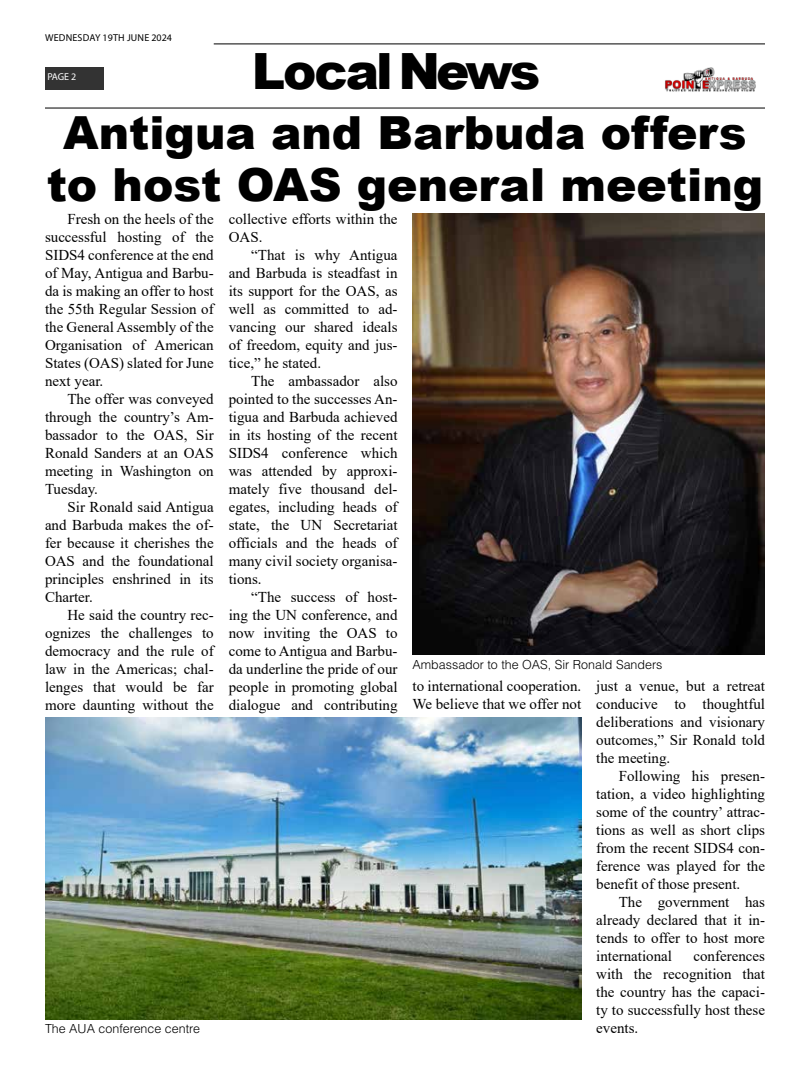
<style>
.page{position:relative;width:810px;height:1080px;background:#fff}
.page>*{position:absolute;margin:0;border:0;box-sizing:border-box;transform-origin:0 0}
.t1{font:900 50px "Arial";letter-spacing:-.06em;color:#000}
.t2{font:900 45.62px/52.5px "Arial";color:#000;text-align:center}
.t3{font:15px/18px "Times New Roman";color:#000;text-align:justify}
.t4{font:300 12.5px "Helvetica LT Std";color:#000}
.t5{font:10px "Myriad Pro";letter-spacing:.02em;color:#000}
.t6{font:10px "Myriad Pro";color:#fff}
</style>
<div class="page">
<hr style="left:214px;top:43px;width:551px;height:2px;background:#333">
<div style="left:45px;top:67px;width:58px;height:22px;background:#333"></div>
<img style="left:665px;top:67px;width:91px;height:25px">
<hr style="left:45px;top:107px;width:720px;height:2px;background:#333">
<img style="left:45px;top:718px;width:536px;height:301px">
<img style="left:412px;top:214px;width:353px;height:440px">
<p class="t5" style="left:45px;top:31px;width:128px">WEDNESDAY 19TH JUNE 2024</p>
<p class="t6" style="left:47px;top:71px;width:31px">PAGE 2</p>
<h1 class="t1" style="left:252px;top:35px;width:290px">Local News</h1>
<h2 class="t2" style="left:47px;top:105px;width:718px">Antigua and Barbuda offers to host OAS general meeting</h2>
<p class="t3" style="left:45px;top:210px;width:170px;text-indent:22px">Fresh on the heels of the successful hosting of the SIDS4 conference at the end of May, Antigua and Barbu&shy;da is making an offer to host the 55th Regular Session of the General Assembly of the Organisation of American States (OAS) slated for June next year.</p>
<p class="t3" style="left:45px;top:390px;width:170px;text-indent:22px">The offer was conveyed through the country’s Am&shy;bassador to the OAS, Sir Ronald Sanders at an OAS meeting in Washington on Tuesday.</p>
<p class="t3" style="left:45px;top:498px;width:170px;text-indent:22px">Sir Ronald said Antigua and Barbuda makes the of&shy;fer because it cherishes the OAS and the foundational principles enshrined in its Charter.</p>
<p class="t3" style="left:45px;top:606px;width:170px;text-indent:22px">He said the country rec&shy;ognizes the challenges to democracy and the rule of law in the Americas; chal&shy;lenges that would be far more daunting without the</p>
<p class="t3" style="left:229px;top:210px;width:170px">collective efforts within the<br>OAS.</p>
<p class="t3" style="left:229px;top:246px;width:170px;text-indent:22px">“That is why Antigua and Barbuda is steadfast in its support for the OAS, as well as committed to ad&shy;vancing our shared ideals of freedom, equity and jus&shy;tice,” he stated.</p>
<p class="t3" style="left:229px;top:372px;width:170px;text-indent:22px">The ambassador also pointed to the successes An&shy;tigua and Barbuda achieved in its hosting of the recent SIDS4 conference which was attended by approxi&shy;mately five thousand del&shy;egates, including heads of state, the UN Secretariat officials and the heads of many civil society organisa&shy;tions.</p>
<p class="t3" style="left:229px;top:588px;width:170px;text-indent:22px">“The success of host&shy;ing the UN conference, and now inviting the OAS to come to Antigua and Barbu&shy;da underline the pride of our people in promoting global dialogue and contributing</p>
<p class="t4" style="left:45px;top:1020px;width:157px">The AUA conference centre</p>
<p class="t4" style="left:412px;top:657px;width:252px">Ambassador to the OAS, Sir Ronald Sanders</p>
<p class="t3" style="left:412px;top:676px;width:170px">to international cooperation.<br>We believe that we offer not</p>
<p class="t3" style="left:596px;top:676px;width:170px">just a venue, but a retreat conducive to thoughtful deliberations and visionary outcomes,” Sir Ronald told the meeting.</p>
<p class="t3" style="left:596px;top:766px;width:170px;text-indent:22px">Following his presen&shy;tation, a video highlighting some of the country’ attrac&shy;tions as well as short clips from the recent SIDS4 con&shy;ference was played for the benefit of those present.</p>
<p class="t3" style="left:596px;top:892px;width:170px;text-indent:22px">The government has already declared that it in&shy;tends to offer to host more international</p>
<p class="t3" style="left:596px;top:946px;width:170px;text-indent:97px">conferences with the recognition that the country has the capaci&shy;ty to successfully host these events.</p>
</div>
